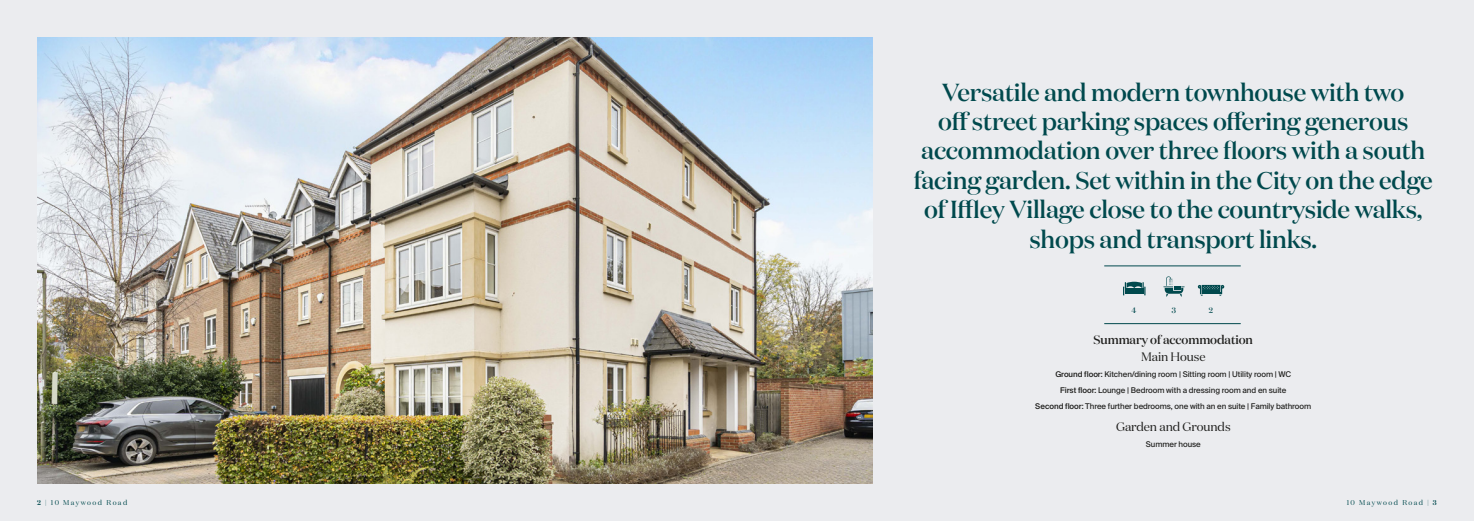
<style>
.page{position:relative;width:1474px;height:521px;background:#fff}
.page>*{position:absolute;margin:0;border:0;box-sizing:border-box;transform-origin:0 0}
.t1{font:500 24.5px/29.4px "Domaine Display";letter-spacing:-.01em;color:#00494d;text-align:center}
.t2{font:12.25px "Domaine Display";letter-spacing:-.01em;color:#1d1d1b}
.t3{font:500 12.25px "Domaine Display";letter-spacing:-.01em;color:#1d1d1b}
.t4{font:7.88px/15.8px "Suisse Intl";letter-spacing:-.01em;color:#1d1d1b;text-align:center}
.t5{font:500 7.88px "Domaine Display";color:#00494d}
.t6{font:7px "Domaine Display";letter-spacing:.2em;color:#00494d}
.s1{font-weight:500}
.s2{font-weight:600}
</style>
<div class="page">
<div style="left:0;top:0;width:1473px;height:521px;background:#ebecef"></div>
<svg style="left:1163px;top:276px;width:21px;height:20px"></svg>
<svg style="left:1123px;top:282px;width:22px;height:13px"></svg>
<svg style="left:1197px;top:285px;width:27px;height:11px"></svg>
<hr style="left:1104px;top:265px;width:136px;height:1px;background:#00494d">
<hr style="left:1104px;top:323px;width:136px;height:1px;background:#00494d">
<img style="left:37px;top:37px;width:835px;height:447px">
<p class="t1" style="left:913px;top:76px;width:520px">Versatile and modern townhouse with two<br>off street parking spaces offering generous accommodation over three floors with a south facing garden. Set within in the City on the edge of Iffley Village close to the countryside walks, shops and transport links.</p>
<p class="t5" style="left:1131px;top:304px;width:6px">4</p>
<p class="t5" style="left:1171px;top:304px;width:6px">3</p>
<p class="t5" style="left:1208px;top:304px;width:6px">2</p>
<p class="t3" style="left:1093px;top:331px;width:161px">Summary of accommodation</p>
<p class="t2" style="left:1141px;top:349px;width:66px">Main House</p>
<p class="t4" style="left:1035px;top:367px;width:277px"><span class="s1">Ground floor:</span> Kitchen/dining room | Sitting room | Utility room | WC<br><span class="s1">First floor:</span> Lounge | Bedroom with a dressing room and en suite<br><span class="s1">Second floor:</span> Three further bedrooms, one with an en suite | Family bathroom</p>
<p class="t2" style="left:1115px;top:419px;width:116px">Garden and Grounds</p>
<p class="t4" style="left:1145px;top:436px;width:56px">Summer house</p>
<p class="t6" style="left:37px;top:498px;width:92px"><span class="s2">2</span> | 10 Maywood Road</p>
<p class="t6" style="left:1346px;top:498px;width:91px">10 Maywood Road | <span class="s2">3</span></p>
</div>
